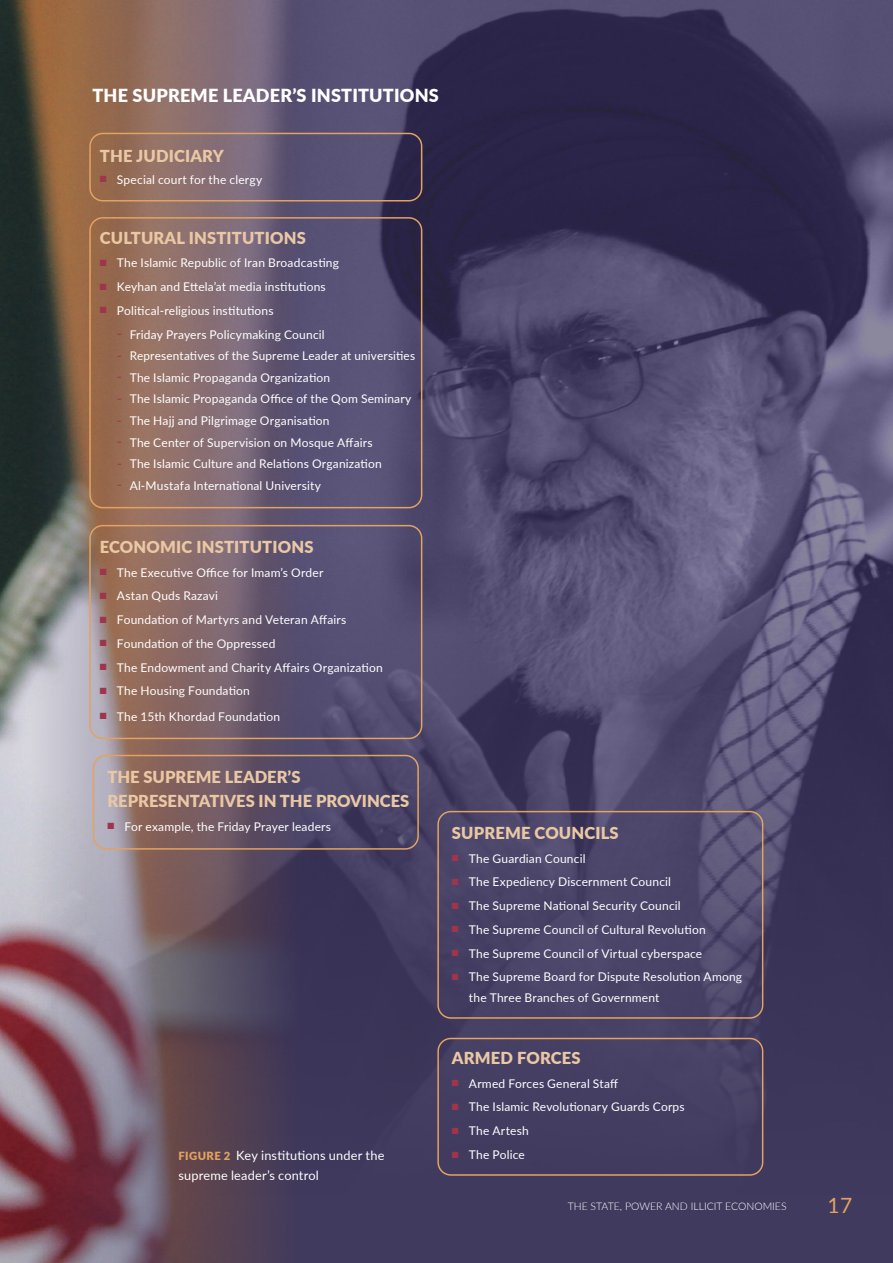
<style>
.page{position:relative;width:893px;height:1263px;background:#fff}
.page>*{position:absolute;margin:0;border:0;box-sizing:border-box;transform-origin:0 0}
.t1{font:21px "Lato";color:#e3a261}
.t2{font:900 18px "Lato";letter-spacing:.01em;color:#fff}
.t3{font:900 16.5px/24px "Lato";letter-spacing:.01em;color:#eac8a4}
.t4{font:12.75px/19.5px "Lato";letter-spacing:.015em;color:#fff}
.t5{font:12px/21px "Lato";letter-spacing:.015em;color:#fff}
.t6{font:300 10.5px "Lato";color:#fff}
.s1{color:#9f344d}
.s2{font-weight:900;font-size:9px;color:#9f344d}
.s3{font-weight:900;font-size:11.25px;color:#e3a261}
</style>
<div class="page">
<img style="left:528px;top:0;width:365px;height:1263px">
<img style="left:0;top:0;width:528px;height:1263px">
<div style="left:89px;top:133px;width:333px;height:68px;border:2px solid #e3a261;border-radius:13px"></div>
<div style="left:89px;top:217px;width:333px;height:291px;border:2px solid #e3a261;border-radius:13px"></div>
<div style="left:437px;top:811px;width:326px;height:208px;border:2px solid #e3a261;border-radius:13px"></div>
<div style="left:93px;top:755px;width:326px;height:95px;border:2px solid #e3a261;border-radius:13px"></div>
<div style="left:437px;top:1038px;width:326px;height:138px;border:2px solid #e3a261;border-radius:13px"></div>
<div style="left:89px;top:525px;width:333px;height:214px;border:2px solid #e3a261;border-radius:13px"></div>
<h2 class="t2" style="left:92px;top:81px;width:348px">THE SUPREME LEADER’S INSTITUTIONS</h2>
<h3 class="t3" style="left:100px;top:143px;width:125px">THE JUDICIARY</h3>
<p class="t5" style="left:100px;top:169px;width:164px"><span class="s1">■</span> Special court for the clergy</p>
<h3 class="t3" style="left:100px;top:225px;width:207px">CULTURAL INSTITUTIONS</h3>
<p class="t5" style="left:100px;top:252px;width:241px"><span class="s1">■</span> The Islamic Republic of Iran Broadcasting</p>
<p class="t5" style="left:100px;top:276px;width:227px"><span class="s1">■</span> Keyhan and Ettela’at media institutions</p>
<p class="t5" style="left:100px;top:299px;width:175px"><span class="s1">■</span> Political-religious institutions</p>
<p class="t5" style="left:117px;top:323px;width:209px"><span class="s2">–</span> Friday Prayers Policymaking Council</p>
<p class="t5" style="left:117px;top:345px;width:300px"><span class="s2">–</span> Representatives of the Supreme Leader at universities</p>
<p class="t5" style="left:117px;top:366px;width:215px"><span class="s2">–</span> The Islamic Propaganda Organization</p>
<p class="t5" style="left:117px;top:388px;width:296px"><span class="s2">–</span> The Islamic Propaganda Office of the Qom Seminary</p>
<p class="t5" style="left:117px;top:410px;width:214px"><span class="s2">–</span> The Hajj and Pilgrimage Organisation</p>
<p class="t5" style="left:117px;top:431px;width:257px"><span class="s2">–</span> The Center of Supervision on Mosque Affairs</p>
<p class="t5" style="left:117px;top:453px;width:266px"><span class="s2">–</span> The Islamic Culture and Relations Organization</p>
<p class="t5" style="left:117px;top:475px;width:206px"><span class="s2">–</span> Al-Mustafa International University</p>
<h3 class="t3" style="left:100px;top:534px;width:215px">ECONOMIC INSTITUTIONS</h3>
<p class="t5" style="left:100px;top:561px;width:225px"><span class="s1">■</span> The Executive Office for Imam’s Order</p>
<p class="t5" style="left:100px;top:585px;width:120px"><span class="s1">■</span> Astan Quds Razavi</p>
<p class="t5" style="left:100px;top:609px;width:248px"><span class="s1">■</span> Foundation of Martyrs and Veteran Affairs</p>
<p class="t5" style="left:100px;top:632px;width:177px"><span class="s1">■</span> Foundation of the Oppressed</p>
<p class="t5" style="left:100px;top:656px;width:284px"><span class="s1">■</span> The Endowment and Charity Affairs Organization</p>
<p class="t5" style="left:100px;top:680px;width:152px"><span class="s1">■</span> The Housing Foundation</p>
<p class="t5" style="left:100px;top:705px;width:182px"><span class="s1">■</span> The 15th Khordad Foundation</p>
<h3 class="t3" style="left:107px;top:764px;width:303px">THE SUPREME LEADER’S<br>REPRESENTATIVES IN THE PROVINCES</h3>
<p class="t5" style="left:107px;top:815px;width:225px"><span class="s1">■</span> For example, the Friday Prayer leaders</p>
<p class="t4" style="left:179px;top:1145px;width:207px"><span class="s3">FIGURE 2</span> Key institutions under the supreme leader’s control</p>
<h3 class="t3" style="left:452px;top:820px;width:168px">SUPREME COUNCILS</h3>
<p class="t5" style="left:452px;top:847px;width:135px"><span class="s1">■</span> The Guardian Council</p>
<p class="t5" style="left:452px;top:871px;width:221px"><span class="s1">■</span> The Expediency Discernment Council</p>
<p class="t5" style="left:452px;top:895px;width:230px"><span class="s1">■</span> The Supreme National Security Council</p>
<p class="t5" style="left:452px;top:918px;width:255px"><span class="s1">■</span> The Supreme Council of Cultural Revolution</p>
<p class="t5" style="left:452px;top:942px;width:252px"><span class="s1">■</span> The Supreme Council of Virtual cyberspace</p>
<p class="t5" style="left:469px;top:966px;width:275px;text-indent:-17px"><span class="s1">■</span> The Supreme Board for Dispute Resolution Among the Three Branches of Government</p>
<h3 class="t3" style="left:452px;top:1045px;width:130px">ARMED FORCES</h3>
<p class="t5" style="left:452px;top:1072px;width:168px"><span class="s1">■</span> Armed Forces General Staff</p>
<p class="t5" style="left:452px;top:1096px;width:234px"><span class="s1">■</span> The Islamic Revolutionary Guards Corps</p>
<p class="t5" style="left:452px;top:1120px;width:78px"><span class="s1">■</span> The Artesh</p>
<p class="t5" style="left:452px;top:1143px;width:74px"><span class="s1">■</span> The Police</p>
<p class="t6" style="left:568px;top:1199px;width:220px">THE STATE, POWER AND ILLICIT ECONOMIES</p>
<h1 class="t1" style="left:827px;top:1191px;width:26px">17</h1>
</div>
